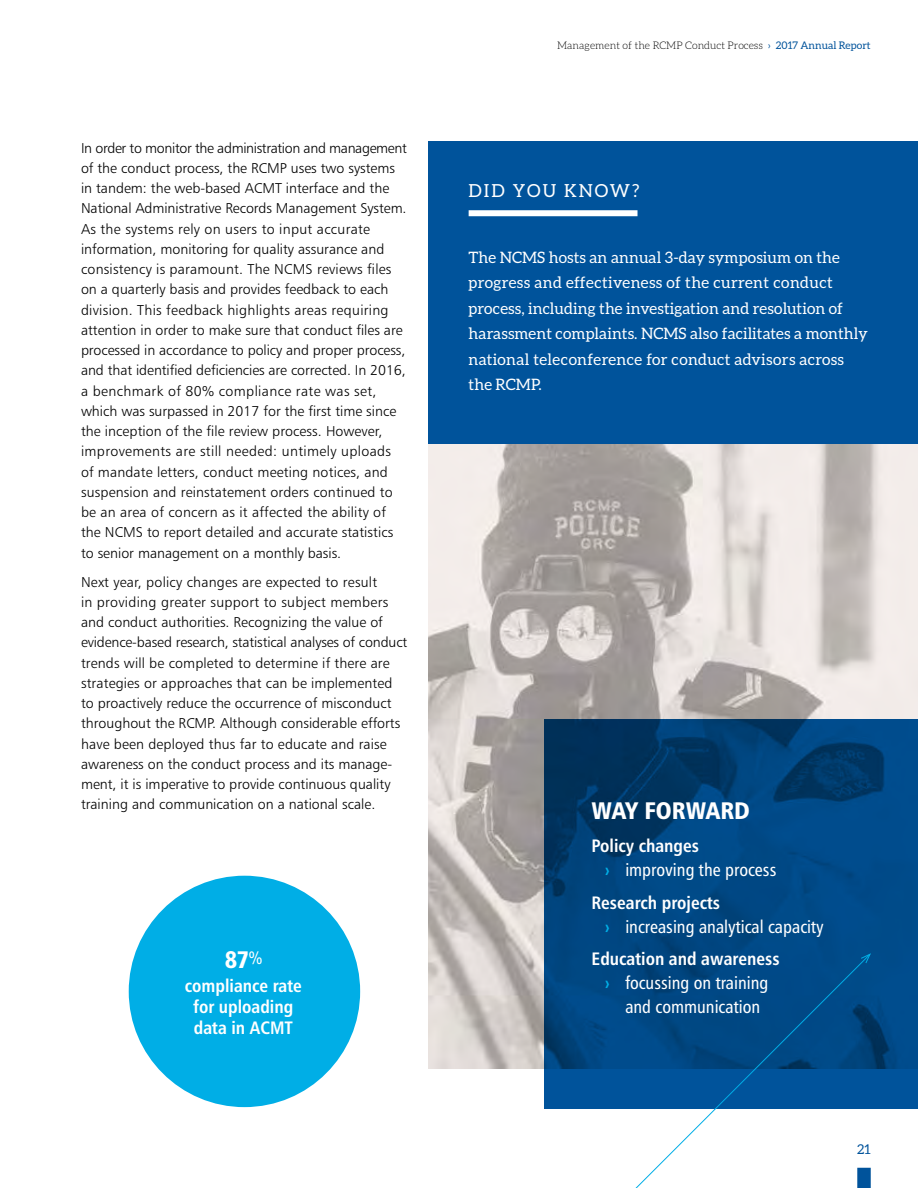
<style>
.page{position:relative;width:918px;height:1188px;background:#fff}
.page>*{position:absolute;margin:0;border:0;box-sizing:border-box;transform-origin:0 0}
.t1{font:24px "Humanist 777 BT Black Condensed B";color:#fff}
.t2{font:18px/21px "Humanist 777 BT Bold Condensed B";color:#fff;text-align:center}
.t3{font:18px/24px "Humanist 777 BT Roman Condensed B";color:#fff}
.t4{font:18px "Aleo";letter-spacing:.11em;color:#fff}
.t5{font:15.75px/25.5px "Aleo";letter-spacing:.005em;color:#fff}
.t6{font:14.25px/20.2px "Humanist 777 BT Light B";color:#000}
.t7{font:13.5px "Aleo";color:#00539b}
.t8{font:300 10.5px "Aleo";color:#000}
.s1{font-weight:400;color:#00539b}
.s2{font-family:"Humanist 777 BT Bold Condensed B";color:#00aee6}
</style>
<div class="page">
<img style="left:428px;top:444px;width:490px;height:624px">
<svg style="left:544px;top:719px;width:374px;height:390px;background:#00437b"></svg>
<div style="left:428px;top:142px;width:490px;height:302px;background:#00539b"></div>
<div style="left:469px;top:210px;width:169px;height:6px;background:#fff"></div>
<svg style="left:482px;top:953px;width:389px;height:235px"></svg>
<svg style="left:860px;top:953px;width:12px;height:11px"></svg>
<div style="left:129px;top:876px;width:231px;height:231px;background:#00aee6;border-radius:50%"></div>
<p class="t6" style="left:81px;top:137px;width:327px">In order to monitor the administration and management of the conduct process, the RCMP uses two systems in tandem: the web-based ACMT interface and the National Administrative Records Management System.<br>As the systems rely on users to input accurate information, monitoring for quality assurance and consistency is paramount. The NCMS reviews files on a quarterly basis and provides feedback to each division. This feedback highlights areas requiring attention in order to make sure that conduct files are processed in accordance to policy and proper process, and that identified deficiencies are corrected. In 2016, a benchmark of 80% compliance rate was set, which was surpassed in 2017 for the first time since the inception of the file review process. However, improvements are still needed: untimely uploads of mandate letters, conduct meeting notices, and suspension and reinstatement orders continued to be an area of concern as it affected the ability of the NCMS to report detailed and accurate statistics to senior management on a monthly basis.</p>
<p class="t6" style="left:81px;top:571px;width:328px">Next year, policy changes are expected to result<br>in providing greater support to subject members and conduct authorities. Recognizing the value of evidence-based research, statistical analyses of conduct trends will be completed to determine if there are strategies or approaches that can be implemented to proactively reduce the occurrence of misconduct throughout the RCMP. Although considerable efforts have been deployed thus far to educate and raise awareness on the conduct process and its manage&shy;ment, it is imperative to provide continuous quality training and communication on a national scale.</p>
<h1 class="t1" style="left:225px;top:944px;width:39px">87<sup>%</sup></h1>
<p class="t2" style="left:185px;top:975px;width:118px">compliance rate for uploading data in ACMT</p>
<p class="t8" style="left:557px;top:40px;width:315px">Management of the RCMP Conduct Process <span class="s1">› 2017 Annual Report</span></p>
<p class="t4" style="left:469px;top:180px;width:172px">DID YOU KNOW?</p>
<p class="t5" style="left:469px;top:244px;width:401px">The NCMS hosts an annual 3-day symposium on the progress and effectiveness of the current conduct process, including the investigation and resolution of harassment complaints. NCMS also facilitates a monthly national teleconference for conduct advisors across the RCMP.</p>
<h1 class="t1" style="left:592px;top:796px;width:160px">WAY FORWARD</h1>
<p class="t2" style="left:592px;top:835px;width:109px">Policy changes</p>
<p class="t3" style="left:605px;top:857px;width:173px"><span class="s2">›</span> improving the process</p>
<p class="t2" style="left:592px;top:891px;width:130px">Research projects</p>
<p class="t3" style="left:605px;top:914px;width:220px"><span class="s2">›</span> increasing analytical capacity</p>
<p class="t2" style="left:592px;top:948px;width:190px">Education and awareness</p>
<p class="t3" style="left:625px;top:971px;width:145px;text-indent:-20px"><span class="s2">›</span> focussing on training and communication</p>
<p class="t7" style="left:857px;top:1142px;width:15px">21</p>
</div>
